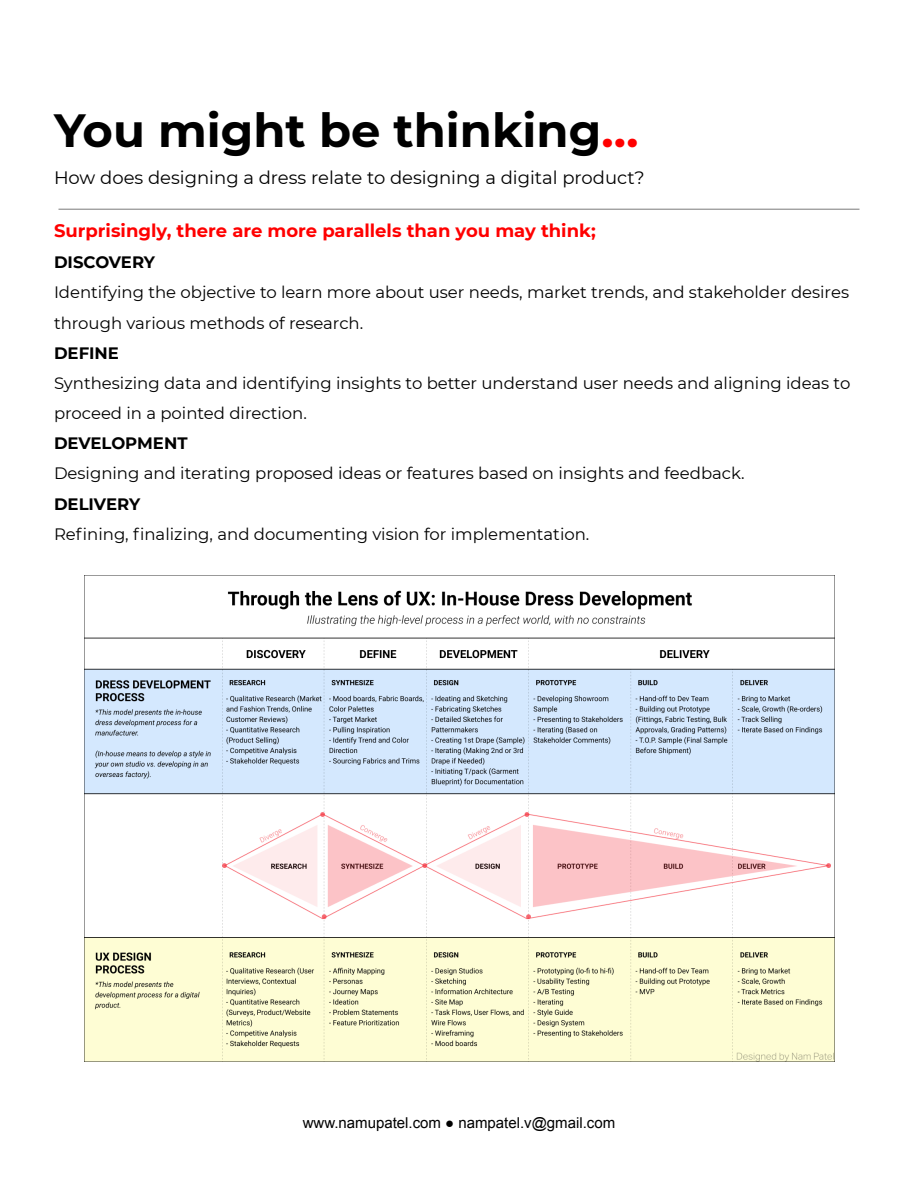
<style>
.page{position:relative;width:918px;height:1188px;background:#fff}
.page>*{position:absolute;margin:0;border:0;box-sizing:border-box;transform-origin:0 0}
.t1{font:700 46.5px "Montserrat";color:#000}
.t2{font:18px "Montserrat";color:#000}
.t3{font:700 18px "Montserrat";color:#f00}
.t4{font:16.5px/30.2px "Montserrat";color:#000}
.t5{font:700 16.5px "Montserrat";color:#000}
.t6{font:15px "Arial";color:#000}
.s1{color:#f00}
</style>
<div class="page">
<hr style="left:58px;top:209px;width:802px;height:1px;background:#888">
<img style="left:84px;top:576px;width:751px;height:486px">
<h1 class="t1" style="left:54px;top:102px;width:586px">You might be thinking<span class="s1">…</span></h1>
<p class="t2" style="left:54px;top:167px;width:592px">How does designing a dress relate to designing a digital product?</p>
<p class="t3" style="left:54px;top:219px;width:543px">Surprisingly, there are more parallels than you may think;</p>
<p class="t5" style="left:54px;top:252px;width:103px">DISCOVERY</p>
<p class="t4" style="left:54px;top:277px;width:797px">Identifying the objective to learn more about user needs, market trends, and stakeholder desires through various methods of research.</p>
<p class="t5" style="left:54px;top:343px;width:67px">DEFINE</p>
<p class="t4" style="left:54px;top:368px;width:798px">Synthesizing data and identifying insights to better understand user needs and aligning ideas to proceed in a pointed direction.</p>
<p class="t5" style="left:54px;top:433px;width:135px">DEVELOPMENT</p>
<p class="t4" style="left:54px;top:458px;width:692px">Designing and iterating proposed ideas or features based on insights and feedback.</p>
<p class="t5" style="left:54px;top:494px;width:88px">DELIVERY</p>
<p class="t4" style="left:54px;top:519px;width:537px">Refi ning, fi nalizing, and documenting vision for implementation.</p>
<p class="t6" style="left:303px;top:1115px;width:314px">www.namupatel.com ● nampatel.v@gmail.com</p>
</div>
